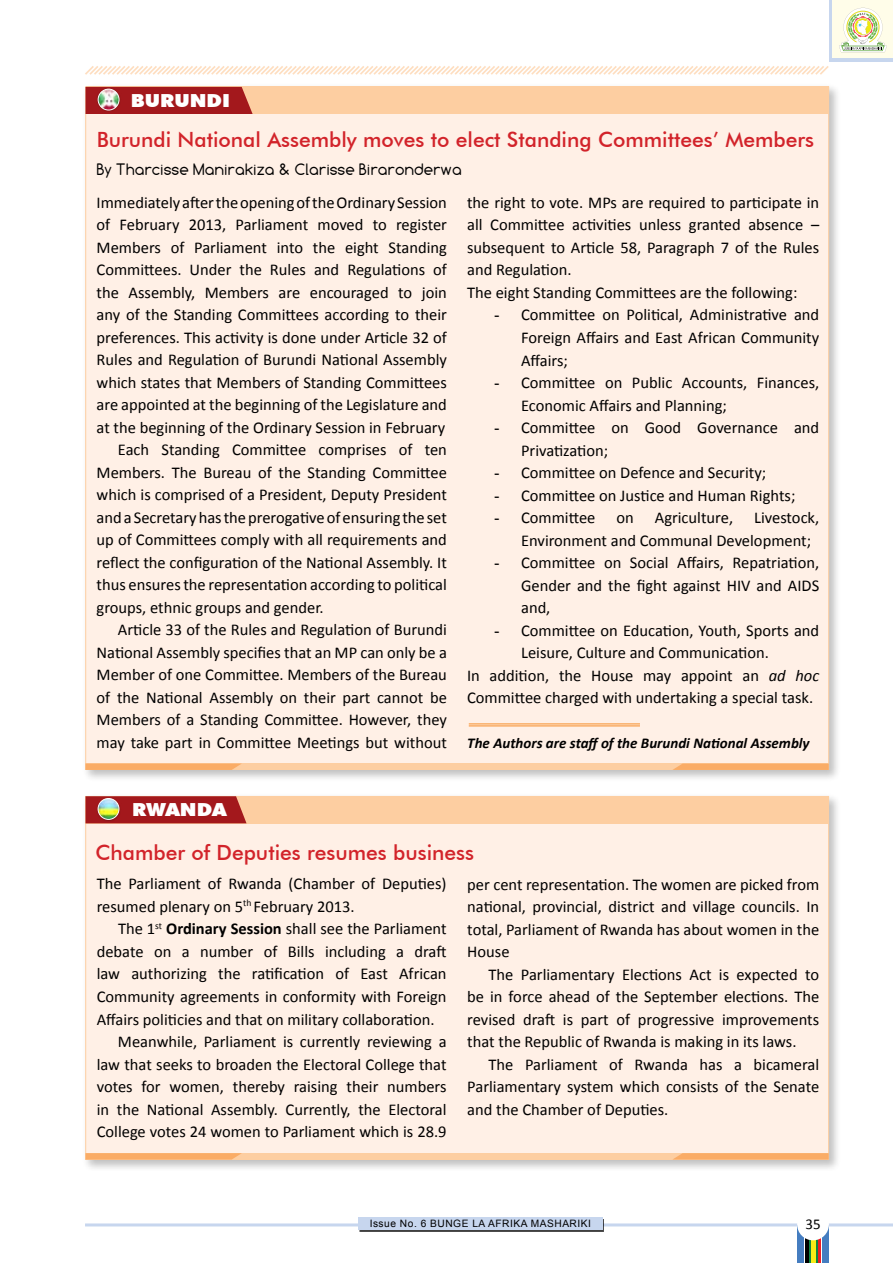
<style>
.page{position:relative;width:893px;height:1263px;background:#fff}
.page>*{position:absolute;margin:0;border:0;box-sizing:border-box;transform-origin:0 0}
.t1{font:500 21px "Futura BT";color:#d2232a}
.t2{font:900 18px "Futura BT";color:#fff;scale:1.1 1}
.t3{font:16.5px/22.5px "Calibri";color:#000}
.t4{font:16.5px "Comfortaa";color:#000}
.t5{font:italic 700 15px "Calibri";color:#000}
.t6{font:15px "Calibri";color:#000}
.t7{font:10.2px "Arial";letter-spacing:.05em;color:#000}
.s1{font-family:"Times New Roman"}
.s2{font-style:italic}
.s3{font-weight:700}
</style>
<div class="page">
<hr style="left:85px;top:1223px;width:808px;height:3px;background:#c7d6ee">
<div style="left:360px;top:1219px;width:244px;height:13px;background:#404040"></div>
<div style="left:358px;top:1217px;width:245px;height:13px;background:#c7d6ee"></div>
<hr style="left:816px;top:1226px;width:4px;height:37px;background:#ed1d24">
<svg style="left:810px;top:1240px;width:6px;height:23px"></svg>
<hr style="left:806px;top:1226px;width:3px;height:37px;background:#000">
<div style="left:797px;top:1226px;width:6px;height:37px;background:#457dc0"></div>
<div style="left:823px;top:1226px;width:6px;height:37px;background:#457dc0"></div>
<hr style="left:816px;top:1226px;width:2px;height:37px;background:#0d8442">
<hr style="left:809px;top:1226px;width:1px;height:37px;background:#0d8442">
<div style="left:797px;top:1208px;width:32px;height:32px;background:#fff;border-radius:50%"></div>
<div style="left:829px;top:0;width:64px;height:62px;background:#c7d6ee"></div>
<div style="left:832px;top:0;width:61px;height:58px;background:#fffde9"></div>
<svg style="left:839px;top:8px;width:48px;height:44px"></svg>
<div style="left:81px;top:791px;width:760px;height:380px;background:#000;opacity:.25"></div>
<div style="left:86px;top:796px;width:743px;height:363px;background:#fff0e6;border:1px solid #fdcea1"></div>
<div style="left:81px;top:82px;width:760px;height:699px;background:#000;opacity:.25"></div>
<div style="left:86px;top:87px;width:743px;height:682px;background:#fff0e6;border:1px solid #fdcea1"></div>
<div style="left:86px;top:796px;width:743px;height:27px;background:#fdcea1"></div>
<div style="left:86px;top:87px;width:743px;height:27px;background:#fdcea1"></div>
<svg style="left:86px;top:796px;width:161px;height:27px;background:#a72123"></svg>
<div style="left:86px;top:87px;width:167px;height:27px;background:#a3181c"></div>
<div style="left:86px;top:1153px;width:743px;height:6px;background:#fdcea1"></div>
<svg style="left:86px;top:1153px;width:156px;height:6px"></svg>
<svg style="left:674px;top:1153px;width:155px;height:6px"></svg>
<div style="left:86px;top:763px;width:743px;height:7px;background:#fdcea1"></div>
<svg style="left:86px;top:763px;width:156px;height:7px"></svg>
<svg style="left:673px;top:763px;width:156px;height:7px"></svg>
<div style="left:96px;top:797px;width:26px;height:25px;background:#000;opacity:.28"></div>
<img style="left:98px;top:798px;width:21px;height:21px;border-radius:10px">
<div style="left:98px;top:798px;width:21px;height:21px;border:1px solid #fff;border-radius:50%"></div>
<div style="left:96px;top:87px;width:26px;height:26px;background:#000;opacity:.28"></div>
<img style="left:98px;top:89px;width:21px;height:21px;border-radius:10px">
<div style="left:98px;top:89px;width:21px;height:21px;border:1px solid #fff;border-radius:50%"></div>
<svg style="left:85px;top:66px;width:744px;height:9px"></svg>
<hr style="left:469px;top:723px;width:171px;height:1px;background:#f78d28">
<hr style="left:469px;top:725px;width:171px;height:1px;background:#f78d28">
<p class="t2" style="left:131px;top:90px;width:92px">BURUNDI</p>
<p class="t1" style="left:97px;top:127px;width:719px">Burundi National Assembly moves to elect Standing Committees’ Members</p>
<p class="t4" style="left:97px;top:160px;width:367px">By Tharcisse Manirakiza &amp; Clarisse Biraronderwa</p>
<p class="t3" style="left:97px;top:190px;width:352px">Immediately after the opening of the Ordinary Session</p>
<p class="t3" style="left:97px;top:213px;width:352px">of February 2013, Parliament moved to register</p>
<p class="t3" style="left:97px;top:235px;width:352px">Members of Parliament into the eight Standing</p>
<p class="t3" style="left:97px;top:258px;width:352px">Committees. Under the Rules and Regulations of</p>
<p class="t3" style="left:97px;top:280px;width:352px">the Assembly, Members are encouraged to join</p>
<p class="t3" style="left:97px;top:303px;width:352px">any of the Standing Committees according to their</p>
<p class="t3" style="left:97px;top:325px;width:352px">preferences. This activity is done under Article 32 of</p>
<p class="t3" style="left:97px;top:348px;width:352px">Rules and Regulation of Burundi National Assembly</p>
<p class="t3" style="left:97px;top:370px;width:352px">which states that Members of Standing Committees</p>
<p class="t3" style="left:97px;top:393px;width:352px">are appointed at the beginning of the Legislature and</p>
<p class="t3" style="left:97px;top:415px;width:350px">at the beginning of the Ordinary Session in February</p>
<p class="t3" style="left:118px;top:438px;width:331px">Each Standing Committee comprises of ten</p>
<p class="t3" style="left:97px;top:460px;width:352px">Members. The Bureau of the Standing Committee</p>
<p class="t3" style="left:97px;top:483px;width:352px">which is comprised of a President, Deputy President</p>
<p class="t3" style="left:97px;top:505px;width:352px">and a Secretary has the prerogative of ensuring the set</p>
<p class="t3" style="left:97px;top:528px;width:352px">up of Committees comply with all requirements and</p>
<p class="t3" style="left:97px;top:550px;width:352px">reflect the configuration of the National Assembly. It</p>
<p class="t3" style="left:97px;top:573px;width:352px">thus ensures the representation according to political</p>
<p class="t3" style="left:97px;top:595px;width:228px">groups, ethnic groups and gender.</p>
<p class="t3" style="left:118px;top:618px;width:331px">Article 33 of the Rules and Regulation of Burundi</p>
<p class="t3" style="left:97px;top:640px;width:352px">National Assembly specifies that an MP can only be a</p>
<p class="t3" style="left:97px;top:663px;width:352px">Member of one Committee. Members of the Bureau</p>
<p class="t3" style="left:97px;top:685px;width:352px">of the National Assembly on their part cannot be</p>
<p class="t3" style="left:97px;top:708px;width:352px">Members of a Standing Committee. However, they</p>
<p class="t3" style="left:97px;top:730px;width:352px">may take part in Committee Meetings but without</p>
<p class="t3" style="left:467px;top:190px;width:354px">the right to vote. MPs are required to participate in all Committee activities unless granted absence – subsequent to Article 58, Paragraph 7 of the Rules and Regulation.<br>The eight Standing Committees are the following:</p>
<p class="t3" style="left:521px;top:303px;width:300px;text-align:justify;text-indent:-27px"><span class="s1">-</span> Committee on Political, Administrative and Foreign Affairs and East African Community Affairs;</p>
<p class="t3" style="left:521px;top:370px;width:300px;text-indent:-27px"><span class="s1">-</span> Committee on Public Accounts, Finances,<br>Economic Affairs and Planning;</p>
<p class="t3" style="left:521px;top:415px;width:300px;text-indent:-27px"><span class="s1">-</span> Committee on Good Governance and<br>Privatization;</p>
<p class="t3" style="left:494px;top:460px;width:274px"><span class="s1">-</span> Committee on Defence and Security;</p>
<p class="t3" style="left:494px;top:483px;width:303px"><span class="s1">-</span> Committee on Justice and Human Rights;</p>
<p class="t3" style="left:494px;top:505px;width:103px"><span class="s1">-</span> Committee</p>
<p class="t3" style="left:616px;top:505px;width:19px">on</p>
<p class="t3" style="left:655px;top:505px;width:80px">Agriculture,</p>
<p class="t3" style="left:521px;top:505px;width:300px;text-indent:233px">Livestock,<br>Environment and Communal Development;</p>
<p class="t3" style="left:521px;top:551px;width:300px;text-align:justify;text-indent:-27px"><span class="s1">-</span> Committee on Social Affairs, Repatriation, Gender and the fight against HIV and AIDS and,</p>
<p class="t3" style="left:494px;top:618px;width:327px"><span class="s1">-</span> Committee on Education, Youth, Sports and</p>
<p class="t3" style="left:521px;top:641px;width:249px">Leisure, Culture and Communication.</p>
<p class="t3" style="left:467px;top:663px;width:354px">In addition, the House may appoint an <span class="s2">ad hoc</span></p>
<p class="t3" style="left:467px;top:686px;width:348px">Committee charged with undertaking a special task.</p>
<p class="t5" style="left:467px;top:733px;width:344px">The Authors are staff of the Burundi National Assembly</p>
<p class="t2" style="left:132px;top:799px;width:87px">RWANDA</p>
<p class="t1" style="left:95px;top:840px;width:380px">Chamber of Deputies resumes business</p>
<p class="t3" style="left:97px;top:872px;width:351px">The Parliament of Rwanda (Chamber of Deputies) resumed plenary on 5<sup>th</sup> February 2013.</p>
<p class="t3" style="left:118px;top:917px;width:330px">The 1<sup>st</sup> <span class="s3">Ordinary Session</span> shall see the Parliament</p>
<p class="t3" style="left:97px;top:939px;width:351px">debate on a number of Bills including a draft</p>
<p class="t3" style="left:97px;top:962px;width:351px">law authorizing the ratification of East African</p>
<p class="t3" style="left:97px;top:984px;width:351px">Community agreements in conformity with Foreign</p>
<p class="t3" style="left:97px;top:1007px;width:339px">Affairs politicies and that on military collaboration.</p>
<p class="t3" style="left:118px;top:1029px;width:330px">Meanwhile, Parliament is currently reviewing a</p>
<p class="t3" style="left:97px;top:1052px;width:351px">law that seeks to broaden the Electoral College that</p>
<p class="t3" style="left:97px;top:1074px;width:351px">votes for women, thereby raising their numbers</p>
<p class="t3" style="left:97px;top:1097px;width:351px">in the National Assembly. Currently, the Electoral</p>
<p class="t3" style="left:97px;top:1119px;width:351px">College votes 24 women to Parliament which is 28.9</p>
<p class="t3" style="left:467px;top:872px;width:353px;text-align:justify">per cent representation. The women are picked from national, provincial, district and village councils. In total, Parliament of Rwanda has about women in the House</p>
<p class="t3" style="left:467px;top:962px;width:353px;text-align:justify;text-indent:21px">The Parliamentary Elections Act is expected to be in force ahead of the September elections. The revised draft is part of progressive improvements that the Republic of Rwanda is making in its laws.</p>
<p class="t3" style="left:467px;top:1052px;width:353px;text-align:justify;text-indent:21px">The Parliament of Rwanda has a bicameral Parliamentary system which consists of the Senate and the Chamber of Deputies.</p>
<p class="t7" style="left:370px;top:1217px;width:223px">Issue No. 6 BUNGE LA AFRIKA MASHARIKI</p>
<p class="t6" style="left:805px;top:1214px;width:17px">35</p>
</div>
